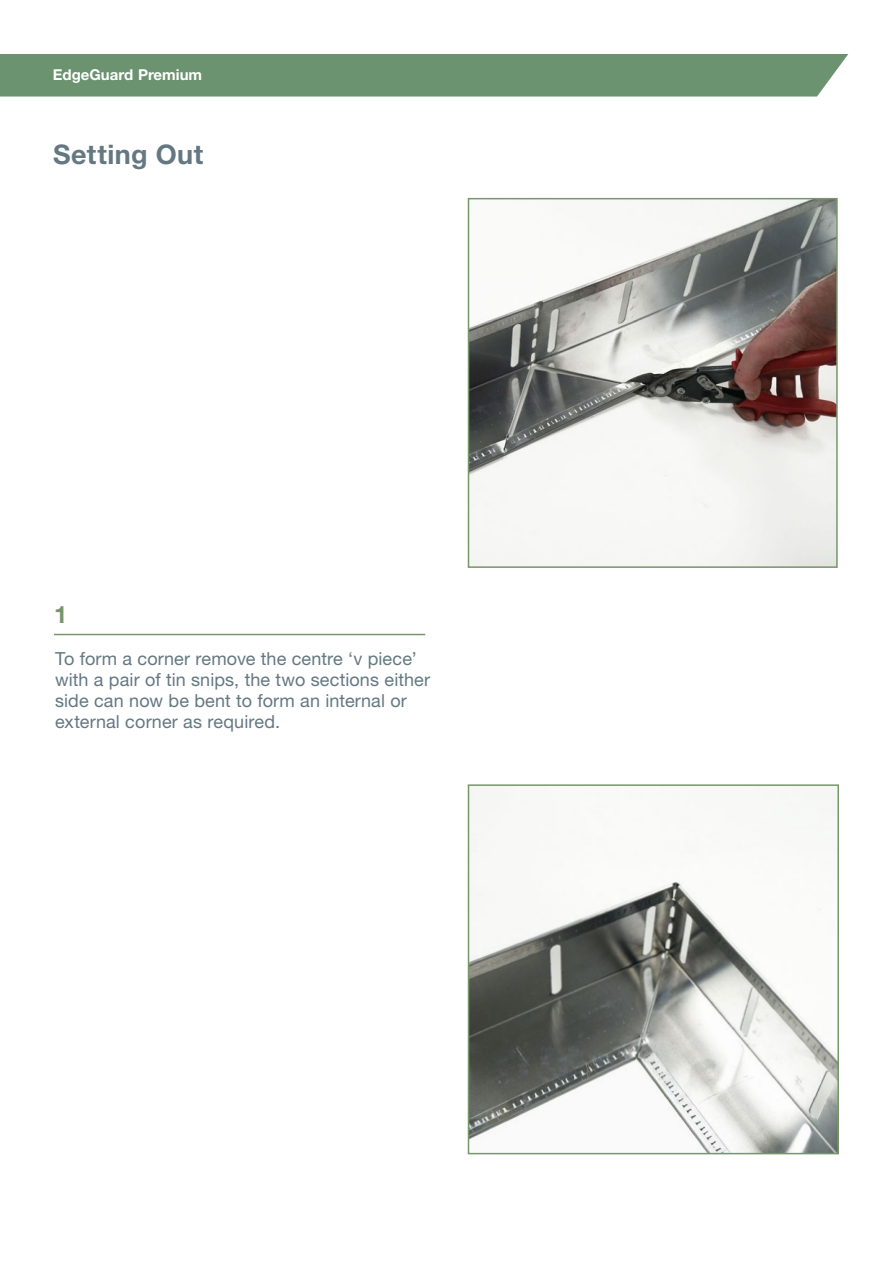
<style>
.page{position:relative;width:893px;height:1263px;background:#fff}
.page>*{position:absolute;margin:0;border:0;box-sizing:border-box;transform-origin:0 0}
.t1{font:700 27px "Helvetica Neue LT Std";letter-spacing:.015em;color:#647882}
.t2{font:700 24px "Helvetica Neue LT Std";color:#77966b}
.t3{font:18px/21px "Helvetica Neue LT Std";letter-spacing:.005em;color:#647882}
.t4{font:700 15px "Helvetica Neue LT Std";color:#fff}
</style>
<div class="page">
<div style="left:0;top:54px;width:848px;height:43px;background:#6b9370"></div>
<img style="left:471px;top:201px;width:364px;height:364px">
<div style="left:468px;top:198px;width:370px;height:370px;border:2px solid #77966b"></div>
<img style="left:471px;top:787px;width:365px;height:364px">
<div style="left:468px;top:784px;width:371px;height:370px;border:2px solid #77966b"></div>
<hr style="left:54px;top:634px;width:371px;height:1px;background:#77966b">
<p class="t4" style="left:53px;top:66px;width:151px">EdgeGuard Premium</p>
<p class="t1" style="left:53px;top:138px;width:152px">Setting Out</p>
<p class="t2" style="left:54px;top:600px;width:15px">1</p>
<p class="t3" style="left:55px;top:648px;width:377px">To form a corner remove the centre ‘v piece’ with a pair of tin snips, the two sections either side can now be bent to form an internal or</p>
<p class="t3" style="left:55px;top:711px;width:226px">external corner as required.</p>
</div>
